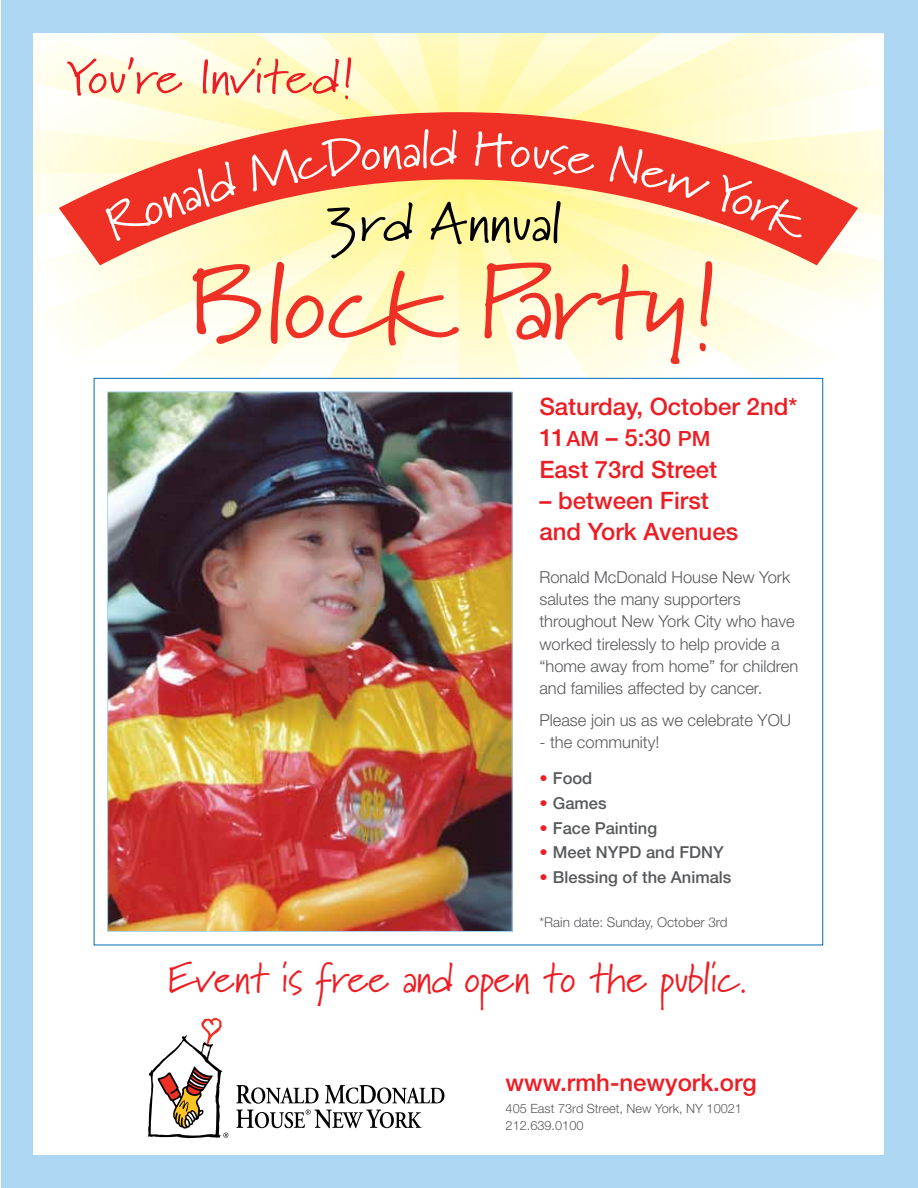
<style>
.page{position:relative;width:918px;height:1188px;background:#fff}
.page>*{position:absolute;margin:0;border:0;box-sizing:border-box;transform-origin:0 0}
.t1{font:53.7px "Marydale";color:#000;scale:1.11 1}
.t2{font:48.6px "Marydale";color:#ed1d24;scale:1.11 1}
.t3{font:42px "Marydale";color:#ed1d24}
.t4{font:500 24px/31.5px "Helvetica Neue";color:#ed1d24}
.t5{font:300 16.5px/22.4px "Helvetica Neue";color:#58595b}
.t6{font:500 16.5px "Helvetica Neue";color:#58595b}
.t7{font:300 13.5px "Helvetica Neue";color:#58595b}
.t8{font:300 12.75px/17.2px "Helvetica Neue";color:#58595b}
.s1{font-size:21px}
.s2{font-weight:300;color:#ed1d24}
</style>
<div class="page">
<div style="left:2px;top:0;width:916px;height:1188px;background:#acd6f2"></div>
<img style="left:33px;top:34px;width:851px;height:1120px">
<svg style="left:193px;top:265px;width:68px;height:79px;background:#f9beaa"></svg>
<svg style="left:271px;top:265px;width:188px;height:81px;background:#fbd4ad"></svg>
<svg style="left:484px;top:265px;width:200px;height:99px;background:#fbd4b4"></svg>
<svg style="left:700px;top:265px;width:12px;height:86px"></svg>
<svg style="left:59px;top:112px;width:799px;height:153px;background:#fbd2a1"></svg>
<div style="left:94px;top:379px;width:729px;height:566px;background:#fff"></div>
<img style="left:109px;top:394px;width:401px;height:536px">
<svg style="left:236px;top:1085px;width:83px;height:19px;background:#b2b2b2"></svg>
<svg style="left:325px;top:1085px;width:119px;height:19px;background:#b3b3b3"></svg>
<svg style="left:148px;top:1018px;width:80px;height:120px;background:#d5c9c2"></svg>
<svg style="left:236px;top:1110px;width:185px;height:18px;background:#b3b3b3"></svg>
<svg style="left:103px;top:161px;width:135px;height:80px;background:#f15a46"></svg>
<svg style="left:245px;top:129px;width:212px;height:64px;background:#ef4630"></svg>
<div style="left:475px;top:131px;width:121px;height:45px;background:#ee3124"></div>
<svg style="left:609px;top:144px;width:204px;height:99px;background:#f37458"></svg>
<h2 class="t2" style="left:67px;top:48px;width:263px">You’re Invited!</h2>
<h1 class="t1" style="left:322px;top:190px;width:216px">3rd Annual</h1>
<h3 class="t4" style="left:539px;top:390px;width:259px">Saturday, October 2nd*<br>11<span class="s1">AM</span> – 5:30 <span class="s1">PM<br></span>East 73rd Street</h3>
<h3 class="t4" style="left:539px;top:484px;width:200px">– between First and York Avenues</h3>
<p class="t5" style="left:539px;top:565px;width:260px">Ronald McDonald House New York salutes the many supporters throughout New York City who have worked tirelessly to help provide a “home away from home” for children and families affected by cancer.</p>
<p class="t5" style="left:539px;top:708px;width:253px">Please join us as we celebrate YOU</p>
<p class="t5" style="left:539px;top:731px;width:122px">- the community!</p>
<p class="t6" style="left:539px;top:768px;width:54px"><span class="s2">•</span> Food</p>
<p class="t6" style="left:539px;top:793px;width:69px"><span class="s2">•</span> Games</p>
<p class="t6" style="left:539px;top:818px;width:119px"><span class="s2">•</span> Face Painting</p>
<p class="t6" style="left:539px;top:843px;width:186px"><span class="s2">•</span> Meet NYPD and FDNY</p>
<p class="t6" style="left:539px;top:867px;width:194px"><span class="s2">•</span> Blessing of the Animals</p>
<p class="t7" style="left:539px;top:914px;width:190px">*Rain date: Sunday, October 3rd</p>
<h3 class="t3" style="left:168px;top:953px;width:581px">Event is free and open to the public.</h3>
<h3 class="t4" style="left:506px;top:1066px;width:253px">www.rmh-newyork.org</h3>
<p class="t8" style="left:506px;top:1099px;width:238px">405 East 73rd Street, New York, NY 10021<br>212.639.0100</p>
</div>
